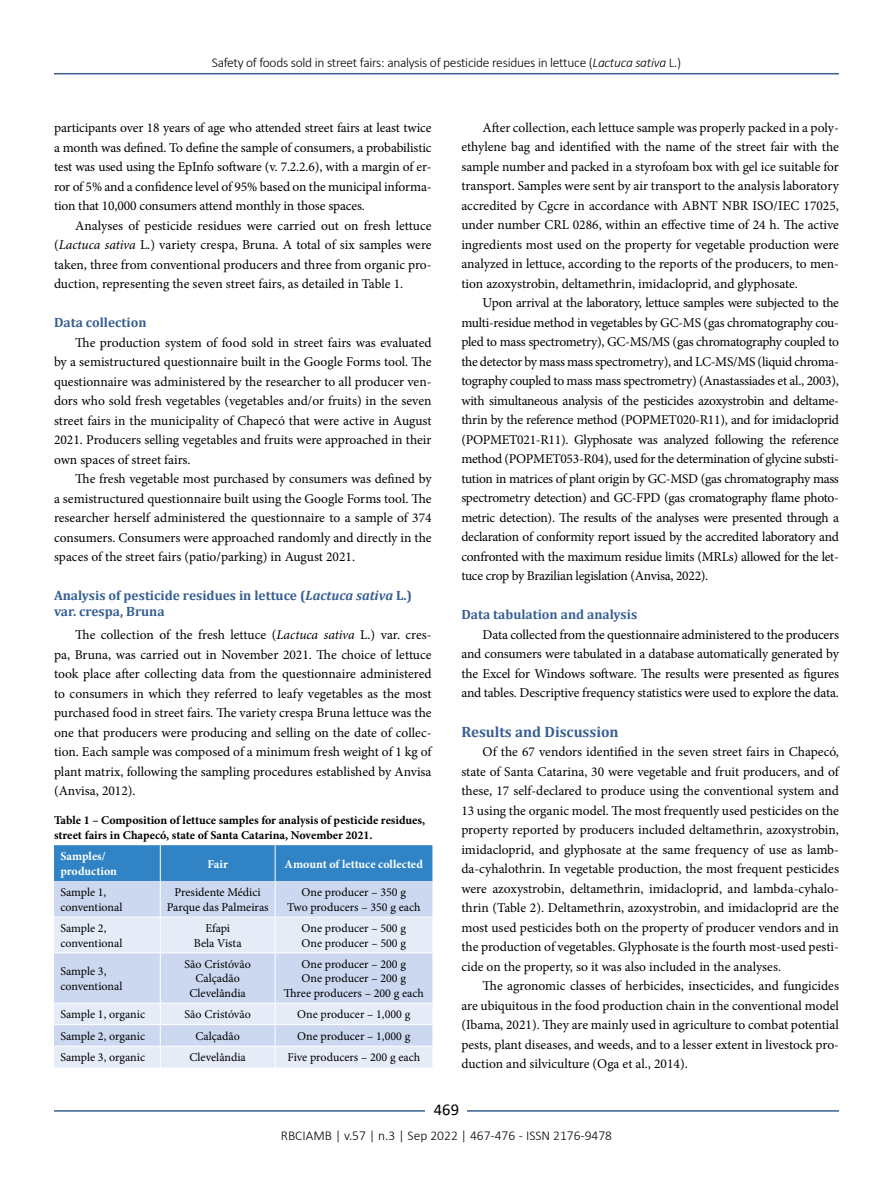
<style>
.page{position:relative;width:893px;height:1191px;background:#fff}
.page>*{position:absolute;margin:0;border:0;box-sizing:border-box;transform-origin:0 0}
.t1{font:16.5px "Calibri";color:#000}
.t2{font:700 15px "Cambria";color:#365f92}
.t3{font:13.5px/19.5px "Minion Pro";letter-spacing:-.005em;color:#000;text-align:justify}
.t4{font:700 13.5px/16.2px "Cambria";color:#365f92}
.t5{font:300 13.5px "Calibri";letter-spacing:-.02em;color:#000}
.t6{font:300 13.5px "Calibri";color:#000}
.t7{font:12px/14.4px "Minion Pro";color:#000;text-align:center}
.t8{font:700 12px/14.4px "Minion Pro";color:#000}
.t9{font:700 12px/14.4px "Minion Pro";color:#fff}
.s1{font-style:italic}
</style>
<div class="page">
<hr style="left:54px;top:73px;width:785px;height:1px;background:#365f92">
<hr style="left:54px;top:1110px;width:785px;height:1px;background:#365f92">
<div style="left:426px;top:1096px;width:41px;height:26px;background:#fff"></div>
<div style="left:54px;top:845px;width:378px;height:36px;background:#3084c6"></div>
<div style="left:54px;top:881px;width:378px;height:35px;background:#cbd8f0"></div>
<svg style="left:54px;top:917px;width:378px;height:150px;background:#d9e2f4"></svg>
<hr style="left:160px;top:845px;width:1px;height:36px;background:#fff">
<hr style="left:275px;top:845px;width:1px;height:36px;background:#fff">
<hr style="left:160px;top:881px;width:1px;height:35px;background:#fff">
<hr style="left:275px;top:881px;width:1px;height:35px;background:#fff">
<hr style="left:160px;top:917px;width:1px;height:35px;background:#fff">
<hr style="left:275px;top:917px;width:1px;height:35px;background:#fff">
<hr style="left:54px;top:952px;width:106px;height:1px;background:#fff">
<hr style="left:160px;top:952px;width:115px;height:1px;background:#fff">
<hr style="left:160px;top:953px;width:1px;height:49px;background:#fff">
<hr style="left:275px;top:952px;width:157px;height:1px;background:#fff">
<hr style="left:275px;top:953px;width:1px;height:49px;background:#fff">
<hr style="left:54px;top:1002px;width:106px;height:1px;background:#fff">
<hr style="left:160px;top:1002px;width:115px;height:1px;background:#fff">
<hr style="left:275px;top:1002px;width:157px;height:1px;background:#fff">
<hr style="left:54px;top:1024px;width:106px;height:1px;background:#fff">
<hr style="left:160px;top:1024px;width:115px;height:1px;background:#fff">
<hr style="left:275px;top:1024px;width:157px;height:1px;background:#fff">
<hr style="left:54px;top:1045px;width:106px;height:1px;background:#fff">
<hr style="left:160px;top:1045px;width:115px;height:1px;background:#fff">
<svg style="left:160px;top:1003px;width:1px;height:64px"></svg>
<hr style="left:275px;top:1045px;width:157px;height:1px;background:#fff">
<svg style="left:275px;top:1003px;width:1px;height:64px"></svg>
<p class="t5" style="left:212px;top:54px;width:471px">Safety of foods sold in street fairs: analysis of pesticide residues in lettuce (<span class="s1">Lactuca sativa</span> L.)</p>
<p class="t3" style="left:54px;top:118px;width:379px">participants over 18 years of age who attended street fairs at least twice a month was defined. To define the sample of consumers, a probabilistic test was used using the EpInfo software (v. 7.2.2.6), with a margin of er&shy;ror of 5% and a confidence level of 95% based on the municipal informa&shy;tion that 10,000 consumers attend monthly in those spaces.</p>
<p class="t3" style="left:54px;top:215px;width:379px;text-indent:21px">Analyses of pesticide residues were carried out on fresh lettuce (<span class="s1">Lactuca sativa</span> L.) variety crespa, Bruna. A total of six samples were taken, three from conventional producers and three from organic pro&shy;duction, representing the seven street fairs, as detailed in Table 1.</p>
<p class="t4" style="left:54px;top:314px;width:94px">Data collection</p>
<p class="t3" style="left:54px;top:332px;width:379px;text-indent:21px">The production system of food sold in street fairs was evaluated by a semistructured questionnaire built in the Google Forms tool. The questionnaire was administered by the researcher to all producer ven&shy;dors who sold fresh vegetables (vegetables and/or fruits) in the seven street fairs in the municipality of Chapecó that were active in August 2021. Producers selling vegetables and fruits were approached in their own spaces of street fairs.</p>
<p class="t3" style="left:54px;top:469px;width:379px;text-indent:21px">The fresh vegetable most purchased by consumers was defined by a semistructured questionnaire built using the Google Forms tool. The researcher herself administered the questionnaire to a sample of 374 consumers. Consumers were approached randomly and directly in the spaces of the street fairs (patio/parking) in August 2021.</p>
<p class="t4" style="left:54px;top:587px;width:360px">Analysis of pesticide residues in lettuce (<span class="s1">Lactuca sativa</span> L.) var. crespa, Bruna</p>
<p class="t3" style="left:54px;top:625px;width:379px;text-indent:21px">The collection of the fresh lettuce (<span class="s1">Lactuca sativa</span> L.) var. cres&shy;pa, Bruna, was carried out in November 2021. The choice of lettuce took place after collecting data from the questionnaire administered to consumers in which they referred to leafy vegetables as the most purchased food in street fairs. The variety crespa Bruna lettuce was the one that producers were producing and selling on the date of collec&shy;tion. Each sample was composed of a minimum fresh weight of 1 kg of plant matrix, following the sampling procedures established by Anvisa (Anvisa, 2012).</p>
<p class="t8" style="left:54px;top:813px;width:373px">Table 1 – Composition of lettuce samples for analysis of pesticide residues, street fairs in Chapecó, state of Santa Catarina, November 2021.</p>
<p class="t9" style="left:60px;top:849px;width:58px">Samples/ production</p>
<p class="t9" style="left:208px;top:856px;width:22px">Fair</p>
<p class="t9" style="left:285px;top:856px;width:140px">Amount of lettuce collected</p>
<p class="t7" style="left:60px;top:885px;width:64px;text-align:left">Sample 1, conventional</p>
<p class="t7" style="left:167px;top:885px;width:103px">Presidente Médici<br>Parque das Palmeiras</p>
<p class="t7" style="left:287px;top:885px;width:135px">One producer – 350 g<br>Two producers – 350 g each</p>
<p class="t7" style="left:60px;top:921px;width:64px;text-align:left">Sample 2, conventional</p>
<p class="t7" style="left:194px;top:921px;width:49px">Efapi<br>Bela Vista</p>
<p class="t7" style="left:302px;top:921px;width:106px;text-align:left">One producer – 500 g<br>One producer – 500 g</p>
<p class="t7" style="left:60px;top:964px;width:64px;text-align:left">Sample 3, conventional</p>
<p class="t7" style="left:185px;top:957px;width:68px">São Cristóvão<br>Calçadão<br>Clevelândia</p>
<p class="t7" style="left:284px;top:957px;width:142px">One producer – 200 g<br>One producer – 200 g<br>Three producers – 200 g each</p>
<p class="t7" style="left:60px;top:1007px;width:86px">Sample 1, organic</p>
<p class="t7" style="left:185px;top:1007px;width:68px">São Cristóvão</p>
<p class="t7" style="left:297px;top:1007px;width:114px">One producer – 1,000 g</p>
<p class="t7" style="left:60px;top:1028px;width:86px">Sample 2, organic</p>
<p class="t7" style="left:195px;top:1028px;width:46px">Calçadão</p>
<p class="t7" style="left:297px;top:1028px;width:114px">One producer – 1,000 g</p>
<p class="t7" style="left:60px;top:1050px;width:86px">Sample 3, organic</p>
<p class="t7" style="left:190px;top:1050px;width:58px">Clevelândia</p>
<p class="t7" style="left:287px;top:1050px;width:134px">Five producers – 200 g each</p>
<p class="t3" style="left:461px;top:118px;width:379px;text-indent:21px">After collection, each lettuce sample was properly packed in a poly&shy;ethylene bag and identified with the name of the street fair with the sample number and packed in a styrofoam box with gel ice suitable for transport. Samples were sent by air transport to the analysis laboratory accredited by Cgcre in accordance with ABNT NBR ISO/IEC 17025, under number CRL 0286, within an effective time of 24 h. The active ingredients most used on the property for vegetable production were analyzed in lettuce, according to the reports of the producers, to men&shy;tion azoxystrobin, deltamethrin, imidacloprid, and glyphosate.</p>
<p class="t3" style="left:461px;top:293px;width:379px;text-indent:21px">Upon arrival at the laboratory, lettuce samples were subjected to the multi-residue method in vegetables by GC-MS (gas chromatography cou&shy;pled to mass spectrometry), GC-MS/MS (gas chromatography coupled to the detector by mass mass spectrometry), and LC-MS/MS (liquid chroma&shy;tography coupled to mass mass spectrometry) (Anastassiades et al., 2003), with simultaneous analysis of the pesticides azoxystrobin and deltame&shy;thrin by the reference method (POPMET020-R11), and for imidacloprid (POPMET021-R11). Glyphosate was analyzed following the reference method (POPMET053-R04), used for the determination of glycine substi&shy;tution in matrices of plant origin by GC-MSD (gas chromatography mass spectrometry detection) and GC-FPD (gas cromatography flame photo&shy;metric detection). The results of the analyses were presented through a declaration of conformity report issued by the accredited laboratory and confronted with the maximum residue limits (MRLs) allowed for the let&shy;tuce crop by Brazilian legislation (Anvisa, 2022).</p>
<p class="t4" style="left:461px;top:606px;width:177px">Data tabulation and analysis</p>
<p class="t3" style="left:461px;top:625px;width:379px;text-indent:21px">Data collected from the questionnaire administered to the producers and consumers were tabulated in a database automatically generated by the Excel for Windows software. The results were presented as figures and tables. Descriptive frequency statistics were used to explore the data.</p>
<p class="t2" style="left:461px;top:721px;width:159px">Results and Discussion</p>
<p class="t3" style="left:461px;top:742px;width:379px;text-indent:21px">Of the 67 vendors identified in the seven street fairs in Chapecó, state of Santa Catarina, 30 were vegetable and fruit producers, and of these, 17 self-declared to produce using the conventional system and 13 using the organic model. The most frequently used pesticides on the property reported by producers included deltamethrin, azoxystrobin, imidacloprid, and glyphosate at the same frequency of use as lamb&shy;da-cyhalothrin. In vegetable production, the most frequent pesticides were azoxystrobin, deltamethrin, imidacloprid, and lambda-cyhalo&shy;thrin (Table 2). Deltamethrin, azoxystrobin, and imidacloprid are the most used pesticides both on the property of producer vendors and in the production of vegetables. Glyphosate is the fourth most-used pesti&shy;cide on the property, so it was also included in the analyses.</p>
<p class="t3" style="left:461px;top:976px;width:379px;text-indent:21px">The agronomic classes of herbicides, insecticides, and fungicides are ubiquitous in the food production chain in the conventional model (Ibama, 2021). They are mainly used in agriculture to combat potential pests, plant diseases, and weeds, and to a lesser extent in livestock pro&shy;duction and silviculture (Oga et al., 2014).</p>
<p class="t1" style="left:434px;top:1098px;width:27px">469</p>
<p class="t6" style="left:281px;top:1126px;width:333px">RBCIAMB | v.57 | n.3 | Sep 2022 | 467-476 - ISSN 2176-9478</p>
</div>
